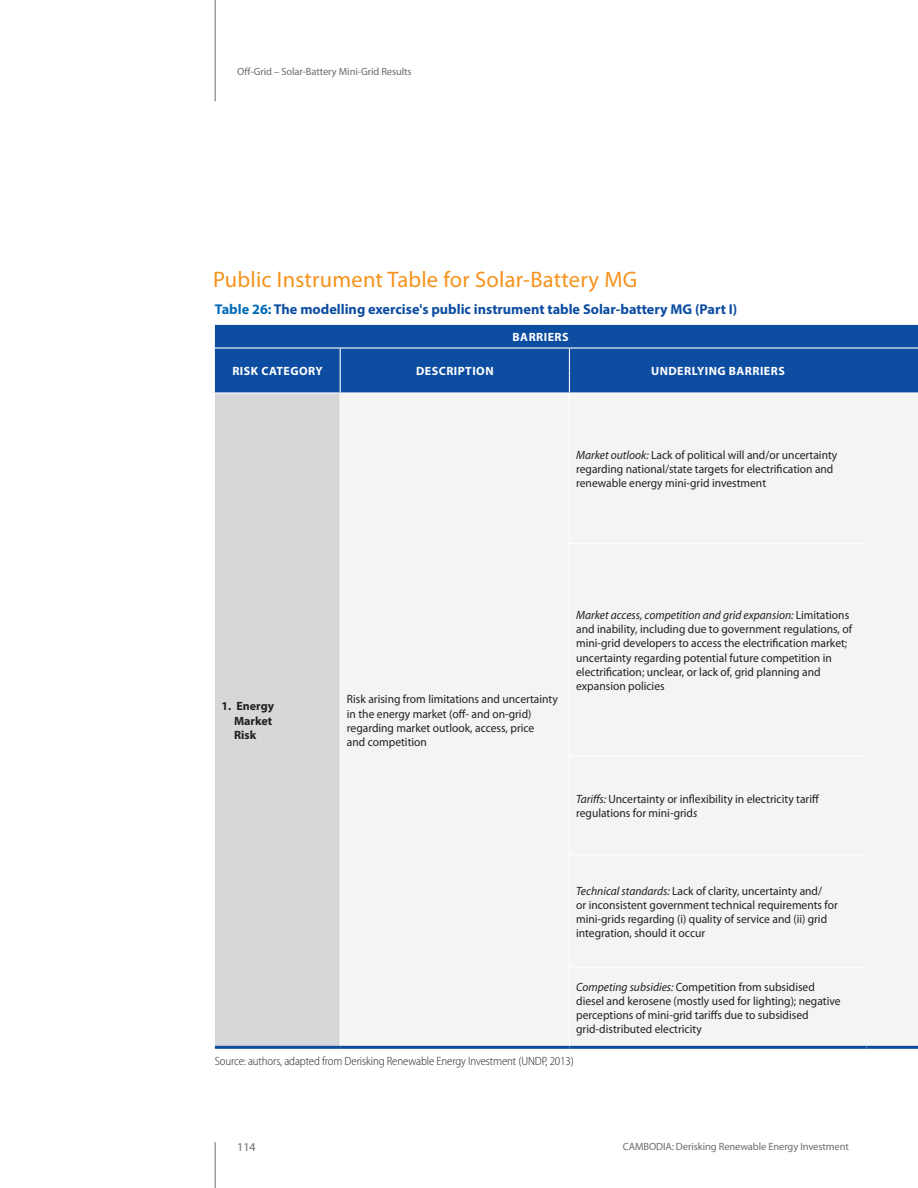
<style>
.page{position:relative;width:918px;height:1188px;background:#fff}
.page>*{position:absolute;margin:0;border:0;box-sizing:border-box;transform-origin:0 0}
.t1{font:22.5px "Myriad Pro";letter-spacing:.01em;color:#f7931d}
.t2{font:700 14.25px "Myriad Pro";color:#0d4da1}
.t3{font:12px/14.2px "Myriad Pro";color:#231f20;scale:.96 1}
.t4{font:300 semi-condensed 12px "Myriad Pro";letter-spacing:-.01em;color:#231f20}
.t5{font:700 12px "Myriad Pro";letter-spacing:.04em;color:#fff}
.t6{font:700 12px/14.2px "Myriad Pro";color:#231f20}
.t7{font:12px "Myriad Pro";color:#6c6d70}
.t8{font:10.5px "Myriad Pro";letter-spacing:-.01em;color:#6c6d70}
.s1{color:#006bb6}
.s2{font-style:italic}
</style>
<div class="page">
<hr style="left:215px;top:0;width:1px;height:101px;background:#6c6d70">
<hr style="left:215px;top:1142px;width:1px;height:46px;background:#6c6d70">
<div style="left:215px;top:325px;width:703px;height:67px;background:#0d4da1"></div>
<div style="left:215px;top:393px;width:125px;height:654px;background:#d6d7d9"></div>
<div style="left:341px;top:394px;width:577px;height:652px;background:#f3f4f4"></div>
<svg style="left:340px;top:349px;width:1px;height:43px"></svg>
<svg style="left:569px;top:349px;width:1px;height:43px"></svg>
<hr style="left:569px;top:394px;width:1px;height:149px;background:#fff">
<hr style="left:569px;top:544px;width:1px;height:212px;background:#fff">
<hr style="left:569px;top:757px;width:1px;height:97px;background:#fff">
<hr style="left:569px;top:856px;width:1px;height:111px;background:#fff">
<hr style="left:215px;top:347px;width:125px;height:2px;background:#fff">
<hr style="left:215px;top:392px;width:125px;height:2px;background:#fff">
<hr style="left:215px;top:1046px;width:125px;height:3px;background:#0d4da1">
<hr style="left:340px;top:347px;width:229px;height:2px;background:#fff">
<hr style="left:569px;top:347px;width:297px;height:2px;background:#fff">
<hr style="left:866px;top:347px;width:52px;height:2px;background:#fff">
<hr style="left:569px;top:543px;width:297px;height:1px;background:#fff">
<hr style="left:569px;top:756px;width:297px;height:1px;background:#fff">
<hr style="left:569px;top:854px;width:297px;height:2px;background:#fff">
<hr style="left:866px;top:1046px;width:52px;height:3px;background:#0d4da1">
<hr style="left:340px;top:1046px;width:229px;height:3px;background:#0d4da1">
<hr style="left:569px;top:967px;width:297px;height:1px;background:#fff">
<hr style="left:569px;top:968px;width:1px;height:78px;background:#fff">
<hr style="left:569px;top:1046px;width:297px;height:3px;background:#0d4da1">
<p class="t8" style="left:237px;top:65px;width:176px">Off-Grid – Solar-Battery Mini-Grid Results</p>
<h1 class="t1" style="left:213px;top:265px;width:426px">Public Instrument Table for Solar-Battery MG</h1>
<p class="t2" style="left:215px;top:300px;width:524px"><span class="s1">Table 26:</span> The modelling exercise's public instrument table Solar-battery MG (Part I)</p>
<p class="t5" style="left:513px;top:329px;width:58px">BARRIERS</p>
<p class="t5" style="left:232px;top:363px;width:92px">RISK CATEGORY</p>
<p class="t5" style="left:416px;top:363px;width:79px">DESCRIPTION</p>
<p class="t5" style="left:651px;top:363px;width:135px">UNDERLYING BARRIERS</p>
<p class="t3" style="left:576px;top:447px;width:274px"><span class="s2">Market outlook:</span> Lack of political will and/or uncertainty regarding national/state targets for electrification and renewable energy mini-grid investment</p>
<p class="t6" style="left:234px;top:699px;width:41px;text-indent:-12px">1. Energy<br>Market<br>Risk</p>
<p class="t3" style="left:347px;top:692px;width:221px">Risk arising from limitations and uncertainty in the energy market (off- and on-grid) regarding market outlook, access, price<br>and competition</p>
<p class="t3" style="left:576px;top:608px;width:289px"><span class="s2">Market access, competition and grid expansion:</span> Limitations and inability, including due to government regulations, of mini-grid developers to access the electrification market; uncertainty regarding potential future competition in electrification; unclear, or lack of, grid planning and expansion policies</p>
<p class="t3" style="left:576px;top:792px;width:255px"><span class="s2">Tariffs:</span> Uncertainty or inflexibility in electricity tariff regulations for mini-grid<span class="s2">s</span></p>
<p class="t3" style="left:576px;top:883px;width:274px"><span class="s2">Technical standards:</span> Lack of clarity, uncertainty and/<br>or inconsistent government technical requirements for mini-grids regarding (i) quality of service and (ii) grid integration, should it occur</p>
<p class="t3" style="left:576px;top:979px;width:277px"><span class="s2">Competing subsidies:</span> Competition from subsidised diesel and kerosene (mostly used for lighting); negative perceptions of mini-grid tariffs due to subsidised grid-distributed electricity</p>
<p class="t4" style="left:215px;top:1054px;width:361px">Source: authors, adapted from Derisking Renewable Energy Investment (UNDP, 2013)</p>
<p class="t7" style="left:237px;top:1140px;width:20px">114</p>
<p class="t8" style="left:623px;top:1140px;width:228px">CAMBODIA: Derisking Renewable Energy Investment</p>
</div>
